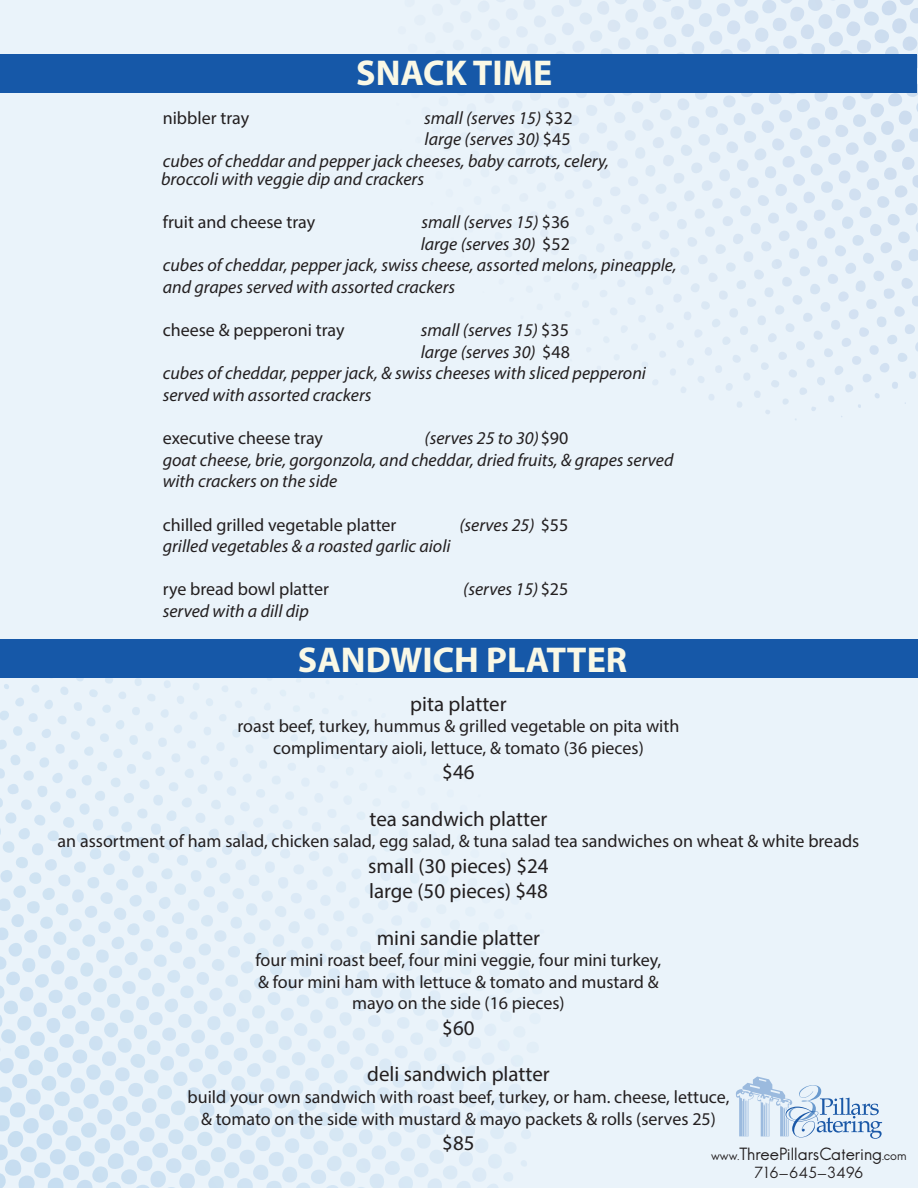
<style>
.page{position:relative;width:918px;height:1188px;background:#eaf3fa}
.page>*{position:absolute;margin:0;border:0;box-sizing:border-box;transform-origin:0 0}
.t1{font:700 36px "Myriad Pro";color:#f9f8e6}
.t2{font:21px "Myriad Pro";color:#231f20}
.t3{font:italic 18px "Myriad Pro";color:#231f20}
.t4{font:18px "Myriad Pro";color:#231f20}
.t5{font:16.5px "Hans Kendrick";color:#231f20}
.t6{font:15px "Hans Kendrick";color:#231f20}
.s1{font-style:normal}
.s2{font-size:12px}
</style>
<div class="page">
<svg style="left:0;top:678px;width:532px;height:510px"></svg>
<svg style="left:483px;top:0;width:435px;height:420px"></svg>
<div style="left:0;top:639px;width:918px;height:39px;background:#1658a8"></div>
<svg style="left:736px;top:1077px;width:146px;height:62px"></svg>
<div style="left:0;top:54px;width:916px;height:39px;background:#1658a8"></div>
<p class="t1" style="left:356px;top:50px;width:198px">SNACK TIME</p>
<p class="t4" style="left:163px;top:107px;width:88px">nibbler tray</p>
<p class="t3" style="left:424px;top:107px;width:150px">small (serves 15) <span class="s1">$32</span></p>
<p class="t3" style="left:425px;top:128px;width:148px">large (serves 30) <span class="s1">$45</span></p>
<p class="t3" style="left:163px;top:150px;width:448px">cubes of cheddar and pepper jack cheeses, baby carrots, celery,</p>
<p class="t3" style="left:161px;top:168px;width:264px">broccoli with veggie dip and crackers</p>
<p class="t4" style="left:163px;top:211px;width:154px">fruit and cheese tray</p>
<p class="t3" style="left:421px;top:211px;width:150px">small (serves 15) <span class="s1">$36</span></p>
<p class="t3" style="left:421px;top:233px;width:151px">large (serves 30) <span class="s1">$52</span></p>
<p class="t3" style="left:163px;top:254px;width:515px">cubes of cheddar, pepper jack, swiss cheese, assorted melons, pineapple,</p>
<p class="t3" style="left:163px;top:276px;width:294px">and grapes served with assorted crackers</p>
<p class="t4" style="left:163px;top:319px;width:183px">cheese &amp; pepperoni tray</p>
<p class="t3" style="left:421px;top:319px;width:150px">small (serves 15) <span class="s1">$35</span></p>
<p class="t3" style="left:421px;top:341px;width:151px">large (serves 30) <span class="s1">$48</span></p>
<p class="t3" style="left:163px;top:362px;width:485px">cubes of cheddar, pepper jack, &amp; swiss cheeses with sliced pepperoni</p>
<p class="t3" style="left:163px;top:384px;width:210px">served with assorted crackers</p>
<p class="t4" style="left:163px;top:427px;width:162px">executive cheese tray</p>
<p class="t3" style="left:425px;top:427px;width:145px">(serves 25 to 30)<span class="s1">$90</span></p>
<p class="t3" style="left:163px;top:449px;width:512px">goat cheese, brie, gorgonzola, and cheddar, dried fruits, &amp; grapes served</p>
<p class="t3" style="left:163px;top:470px;width:176px">with crackers on the side</p>
<p class="t4" style="left:163px;top:513px;width:235px">chilled grilled vegetable platter</p>
<p class="t3" style="left:459px;top:513px;width:110px">(serves 25) <span class="s1">$55</span></p>
<p class="t3" style="left:163px;top:535px;width:289px">grilled vegetables &amp; a roasted garlic aioli</p>
<p class="t4" style="left:163px;top:578px;width:168px">rye bread bowl platter</p>
<p class="t3" style="left:463px;top:578px;width:107px">(serves 15) <span class="s1">$25</span></p>
<p class="t3" style="left:163px;top:600px;width:148px">served with a dill dip</p>
<p class="t1" style="left:298px;top:636px;width:331px">SANDWICH PLATTER</p>
<p class="t2" style="left:410px;top:691px;width:98px">pita platter</p>
<p class="t4" style="left:238px;top:715px;width:443px">roast beef, turkey, hummus &amp; grilled vegetable on pita with</p>
<p class="t4" style="left:273px;top:737px;width:372px">complimentary aioli, lettuce, &amp; tomato (36 pieces)</p>
<p class="t2" style="left:442px;top:759px;width:34px">$46</p>
<p class="t2" style="left:370px;top:806px;width:179px">tea sandwich platter</p>
<p class="t4" style="left:58px;top:830px;width:803px">an assortment of ham salad, chicken salad, egg salad, &amp; tuna salad tea sandwiches on wheat &amp; white breads</p>
<p class="t2" style="left:368px;top:853px;width:182px">small (30 pieces) $24</p>
<p class="t2" style="left:369px;top:878px;width:180px">large (50 pieces) $48</p>
<p class="t2" style="left:377px;top:925px;width:165px">mini sandie platter</p>
<p class="t4" style="left:256px;top:949px;width:407px">four mini roast beef, four mini veggie, four mini turkey,</p>
<p class="t4" style="left:258px;top:971px;width:402px">&amp; four mini ham with lettuce &amp; tomato and mustard &amp;</p>
<p class="t4" style="left:352px;top:992px;width:214px">mayo on the side (16 pieces)</p>
<p class="t2" style="left:442px;top:1015px;width:34px">$60</p>
<p class="t2" style="left:367px;top:1061px;width:184px">deli sandwich platter</p>
<p class="t4" style="left:188px;top:1086px;width:543px">build your own sandwich with roast beef, turkey, or ham. cheese, lettuce,</p>
<p class="t4" style="left:201px;top:1107px;width:516px">&amp; tomato on the side with mustard &amp; mayo packets &amp; rolls (serves 25)</p>
<p class="t2" style="left:442px;top:1130px;width:34px">$85</p>
<p class="t5" style="left:711px;top:1144px;width:197px"><span class="s2">www.</span>ThreePillarsCatering<span class="s2">.com</span></p>
<p class="t6" style="left:754px;top:1163px;width:111px">716-645-3496</p>
</div>
